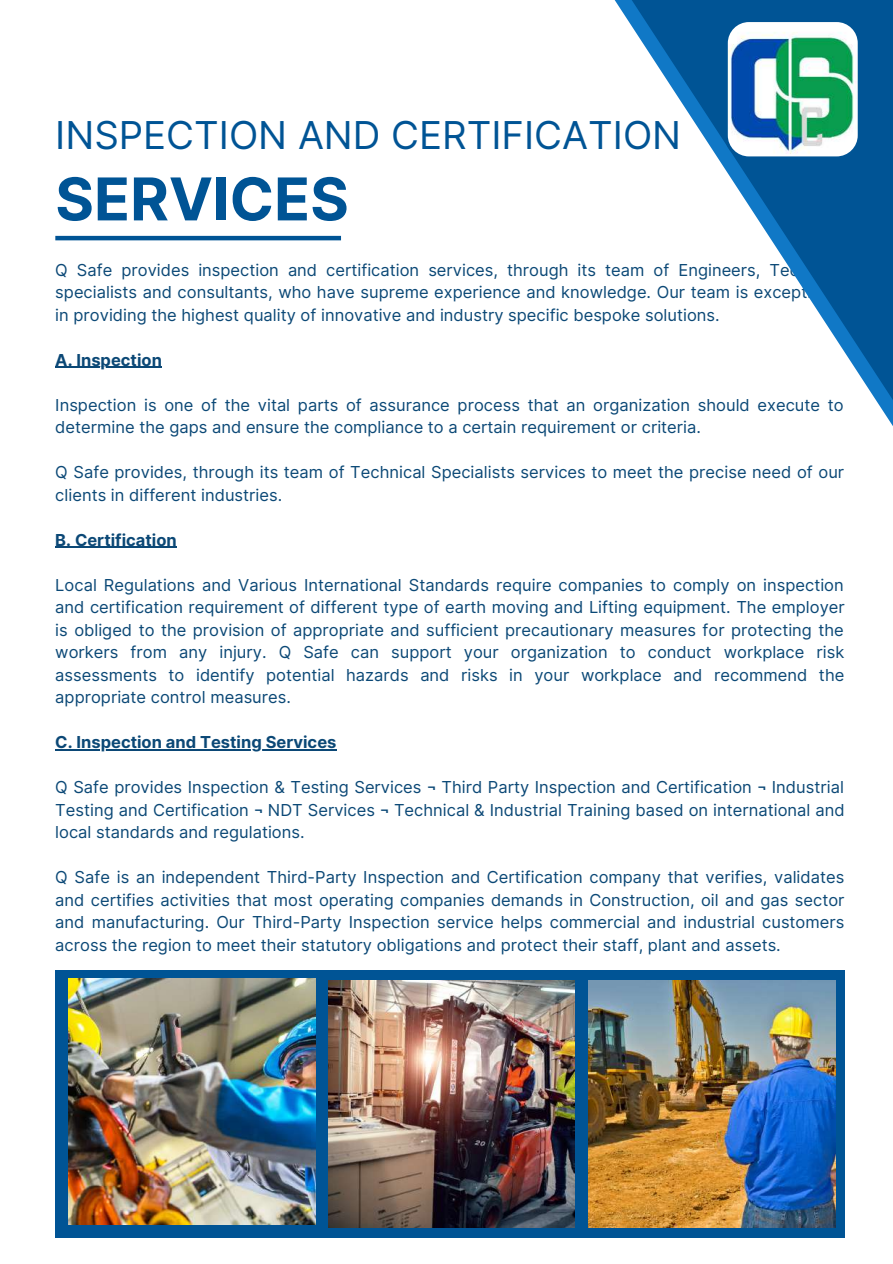
<style>
.page{position:relative;width:893px;height:1264px;background:#fff}
.page>*{position:absolute;margin:0;border:0;box-sizing:border-box;transform-origin:0 0}
.t1{font:700 58.95px "Inter";color:#005495}
.t2{font:38.4px "Inter";color:#005495}
.t3{font:16.5px/22.5px "Inter";color:#0b4876;text-align:justify}
.t4{font:700 16.5px "Inter";color:#0b4876}
</style>
<div class="page">
<hr style="left:55px;top:236px;width:286px;height:4px;background:#005495">
<hr style="left:55px;top:367px;width:107px;height:1px;background:#0b4876">
<hr style="left:55px;top:547px;width:122px;height:1px;background:#0b4876">
<hr style="left:55px;top:749px;width:281px;height:1px;background:#0b4876">
<svg style="left:614px;top:0;width:278px;height:425px"></svg>
<div style="left:55px;top:970px;width:789px;height:267px;background:#005495"></div>
<img style="left:588px;top:980px;width:246px;height:247px">
<img style="left:69px;top:978px;width:246px;height:246px">
<img style="left:328px;top:980px;width:247px;height:247px">
<svg style="left:724px;top:19px;width:136px;height:140px"></svg>
<h2 class="t2" style="left:55px;top:112px;width:627px">INSPECTION AND CERTIFICATION</h2>
<h1 class="t1" style="left:55px;top:164px;width:295px">SERVICES</h1>
<p class="t3" style="left:55px;top:258px;width:790px">Q Safe provides inspection and certification services, through its team of Engineers, Technical specialists and consultants, who have supreme experience and knowledge. Our team is exceptional in providing the highest quality of innovative and industry specific bespoke solutions.</p>
<p class="t4" style="left:55px;top:350px;width:108px">A. Inspection</p>
<p class="t3" style="left:55px;top:393px;width:789px">Inspection is one of the vital parts of assurance process that an organization should execute to determine the gaps and ensure the compliance to a certain requirement or criteria.</p>
<p class="t3" style="left:55px;top:461px;width:790px">Q Safe provides, through its team of Technical Specialists services to meet the precise need of our clients in different industries.</p>
<p class="t4" style="left:55px;top:530px;width:123px">B. Certification</p>
<p class="t3" style="left:55px;top:573px;width:790px">Local Regulations and Various International Standards require companies to comply on inspection and certification requirement of different type of earth moving and Lifting equipment. The employer is obliged to the provision of appropriate and sufficient precautionary measures for protecting the workers from any injury. Q Safe can support your organization to conduct workplace risk assessments to identify potential hazards and risks in your workplace and recommend the appropriate control measures.</p>
<p class="t4" style="left:55px;top:732px;width:282px">C. Inspection and Testing Services</p>
<p class="t3" style="left:55px;top:775px;width:790px">Q Safe provides Inspection &amp; Testing Services ¬ Third Party Inspection and Certification ¬ Industrial Testing and Certification ¬ NDT Services ¬ Technical &amp; Industrial Training based on international and local standards and regulations.</p>
<p class="t3" style="left:55px;top:865px;width:790px">Q Safe is an independent Third-Party Inspection and Certification company that verifies, validates and certifies activities that most operating companies demands in Construction, oil and gas sector and manufacturing. Our Third-Party Inspection service helps commercial and industrial customers across the region to meet their statutory obligations and protect their staff, plant and assets.</p>
</div>
